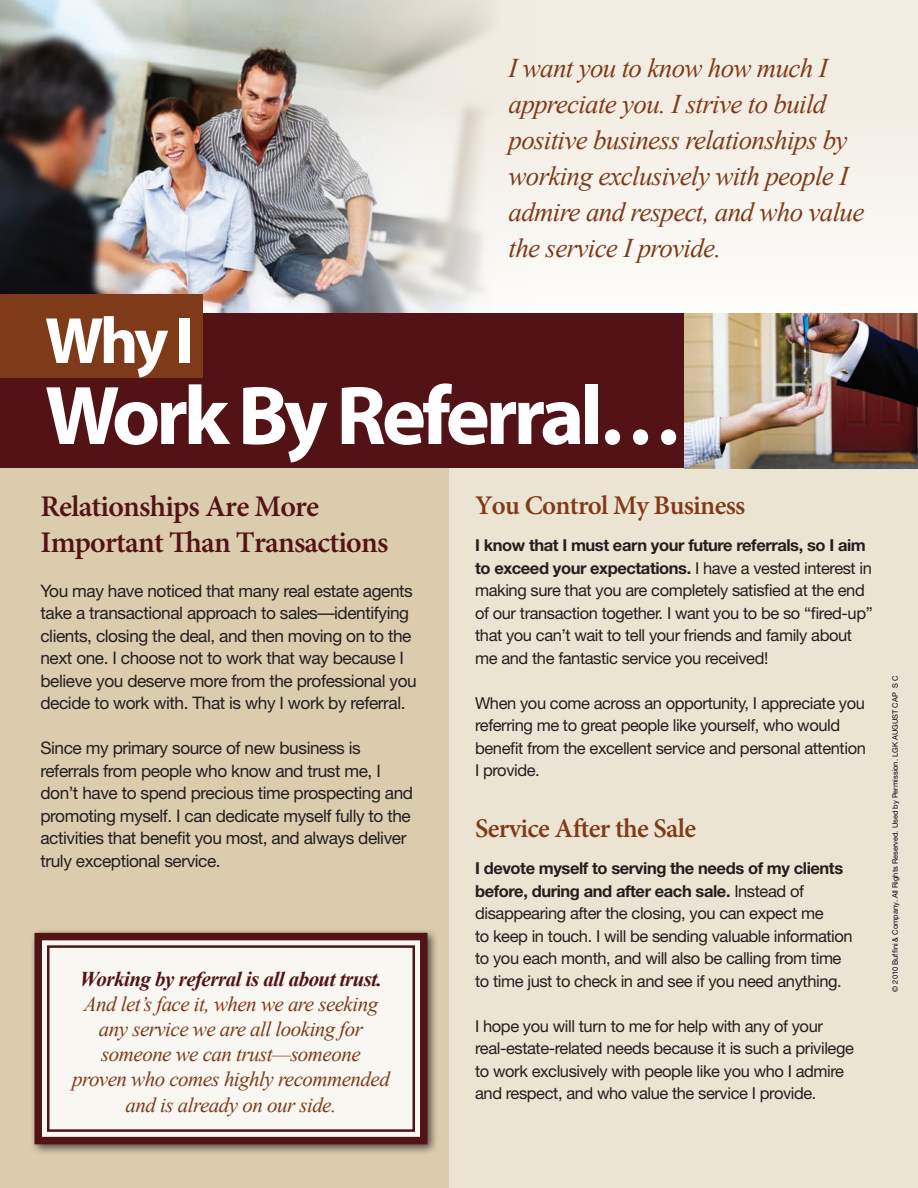
<style>
.page{position:relative;width:918px;height:1188px;background:#fff}
.page>*{position:absolute;margin:0;border:0;box-sizing:border-box;transform-origin:0 0}
.eSubber{font:700 84px "Myriad Pro";letter-spacing:-.05em;color:#fff}
.eSubber-2{font:700 66px "Myriad Pro";color:#fff}
._2_SubTitle{font:600 30px/36px "Minion Pro";letter-spacing:-.025em;color:#531316}
.t1{font:italic 27px/36px "Times New Roman";letter-spacing:-.025em;color:#7f3a19}
._2_SubTitle-2{font:600 27px "Minion Pro";letter-spacing:-.025em;color:#7f3a19}
.t2{font:italic 21px/25.2px "Times New Roman";letter-spacing:-.025em;color:#7f3a19;text-align:center}
._1_Body_10pt{font:17.25px/22.5px "Helvetica Neue";letter-spacing:-.025em;color:#231f20}
._1_Body_10pt-2{font:16.5px/22.5px "Helvetica Neue";letter-spacing:-.025em;color:#231f20}
.t3{font:7.5px "Helvetica Neue";color:#010111}
.s1{font-weight:700;color:#531316}
.s2{font-weight:700}
</style>
<div class="page">
<div style="left:0;top:0;width:918px;height:346px;background:linear-gradient(to bottom,#f0e9dc,#fefdfc)"></div>
<img style="left:0;top:0;width:530px;height:314px">
<div style="left:414px;top:436px;width:504px;height:752px;background:#ece4d2"></div>
<div style="left:0;top:375px;width:448px;height:813px;background:#dbccad"></div>
<div style="left:0;top:314px;width:918px;height:154px;background:#531316"></div>
<img style="left:684px;top:314px;width:234px;height:154px">
<div style="left:0;top:294px;width:202px;height:84px;background:#7f3a19"></div>
<div style="left:29px;top:928px;width:410px;height:228px;background:#231f20;opacity:.75"></div>
<svg style="left:31px;top:929px;width:400px;height:219px;background:#e3dbd5"></svg>
<div style="left:47px;top:945px;width:368px;height:187px;border:3px solid #531316"></div>
<p class="t1" style="left:508px;top:50px;width:357px">I want you to know how much I appreciate you. I strive to build positive business relationships by working exclusively with people I admire and respect, and who value the service I provide.</p>
<p class="eSubber-2" style="left:45px;top:298px;width:150px">Why I</p>
<p class="eSubber" style="left:45px;top:361px;width:639px">Work By Referral…</p>
<p class="_2_SubTitle" style="left:40px;top:488px;width:350px">Relationships Are More<br>Important Than Transactions</p>
<p class="_1_Body_10pt" style="left:40px;top:579px;width:378px">You may have noticed that many real estate agents take a transactional approach to sales—identifying clients, closing the deal, and then moving on to the next one. I choose not to work that way because I believe you deserve more from the professional you decide to work with. That is why I work by referral.</p>
<p class="_1_Body_10pt" style="left:40px;top:737px;width:374px">Since my primary source of new business is referrals from people who know and trust me, I don’t have to spend precious time prospecting and promoting myself. I can dedicate myself fully to the activities that benefit you most, and always deliver truly exceptional service.</p>
<p class="t2" style="left:72px;top:965px;width:319px"><span class="s1">Working by referral is all about trust.<br></span>And let’s face it, when we are seeking any service we are all looking for someone we can trust—someone proven who comes highly recommended and is already on our side.</p>
<p class="_2_SubTitle-2" style="left:475px;top:486px;width:272px">You Control My Business</p>
<p class="_1_Body_10pt-2" style="left:475px;top:534px;width:399px"><span class="s2">I know that I must earn your future referrals, so I aim to exceed your expectations.</span> I have a vested interest in making sure that you are completely satisfied at the end of our transaction together. I want you to be so “fired-up” that you can’t wait to tell your friends and family about me and the fantastic service you received!</p>
<p class="_1_Body_10pt-2" style="left:475px;top:691px;width:392px">When you come across an opportunity, I appreciate you referring me to great people like yourself, who would benefit from the excellent service and personal attention I provide.</p>
<p class="_2_SubTitle-2" style="left:475px;top:810px;width:222px">Service After the Sale</p>
<p class="_1_Body_10pt-2" style="left:475px;top:857px;width:379px"><span class="s2">I devote myself to serving the needs of my clients before, during and after each sale.</span> Instead of disappearing after the closing, you can expect me<br>to keep in touch. I will be sending valuable information to you each month, and will also be calling from time to time just to check in and see if you need anything.</p>
<p class="_1_Body_10pt-2" style="left:475px;top:1015px;width:380px">I hope you will turn to me for help with any of your real-estate-related needs because it is such a privilege to work exclusively with people like you who I admire and respect, and who value the service I provide.</p>
<p class="t3" style="left:891px;top:992px;width:317px;rotate:-90deg">© 2010 Buffini &amp; Company. All Rights Reserved. Used by Permission. LGK August CAP S C</p>
</div>
